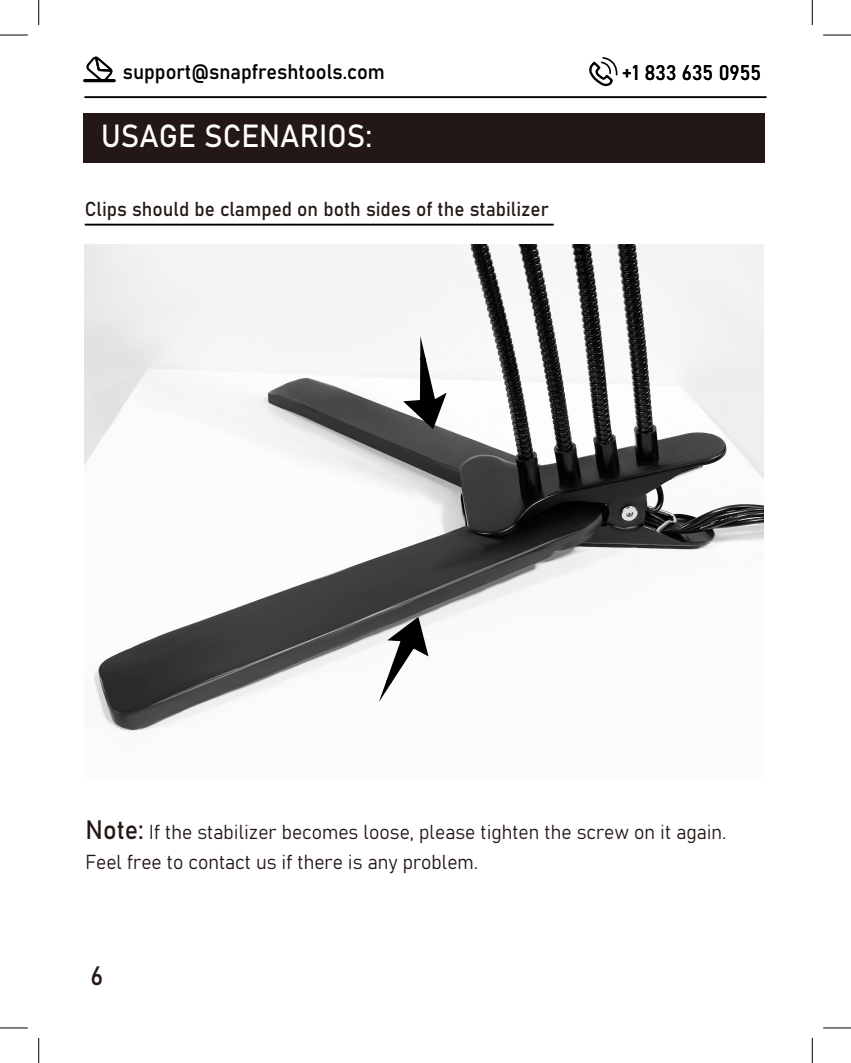
<style>
.page{position:relative;width:851px;height:1063px;background:#fff}
.page>*{position:absolute;margin:0;border:0;box-sizing:border-box;transform-origin:0 0}
.t1{font:31.5px "Bahnschrift";color:#fff;scale:.95 1}
.t2{font:26.25px "Bahnschrift";color:#231815;scale:.95 1}
.t3{font:20.75px "Bahnschrift";color:#000;scale:.95 1}
.t4{font:20px/30px "Bahnschrift";color:#231815;scale:.95 1}
.s1{font-size:26.25px}
</style>
<div class="page">
<div style="left:83px;top:113px;width:681px;height:49px;background:#231815"></div>
<svg style="left:0;top:34px;width:28px;height:1px"></svg>
<svg style="left:823px;top:34px;width:27px;height:1px"></svg>
<svg style="left:0;top:1027px;width:28px;height:1px"></svg>
<svg style="left:823px;top:1027px;width:27px;height:1px"></svg>
<svg style="left:0;top:35px;width:28px;height:1px"></svg>
<svg style="left:823px;top:35px;width:27px;height:1px"></svg>
<svg style="left:0;top:1028px;width:28px;height:1px"></svg>
<svg style="left:823px;top:1028px;width:27px;height:1px"></svg>
<svg style="left:38px;top:0;width:1px;height:25px"></svg>
<svg style="left:38px;top:1038px;width:1px;height:25px"></svg>
<svg style="left:811px;top:0;width:1px;height:25px"></svg>
<svg style="left:811px;top:1038px;width:1px;height:25px"></svg>
<svg style="left:84px;top:56px;width:30px;height:27px"></svg>
<hr style="left:85px;top:79px;width:29px;height:3px;background:#000">
<svg style="left:589px;top:57px;width:29px;height:30px"></svg>
<hr style="left:84px;top:96px;width:682px;height:2px;background:#000">
<hr style="left:85px;top:224px;width:468px;height:2px;background:#000">
<img style="left:85px;top:244px;width:678px;height:487px">
<svg style="left:397px;top:352px;width:54px;height:82px"></svg>
<svg style="left:380px;top:612px;width:52px;height:78px"></svg>
<p class="t3" style="left:123px;top:56px;width:277px">support@snapfreshtools.com</p>
<p class="t3" style="left:622px;top:57px;width:148px">+1 833 635 0955</p>
<h1 class="t1" style="left:101px;top:112px;width:287px">USAGE SCENARIOS:</h1>
<p class="t4" style="left:85px;top:192px;width:490px">Clips should be clamped on both sides of the stabilizer</p>
<p class="t4" style="left:86px;top:816px;width:676px"><span class="s1">Note:</span> If the stabilizer becomes loose, please tighten the screw on it again.<br>Feel free to contact us if there is any problem.</p>
<h2 class="t2" style="left:90px;top:956px;width:15px">6</h2>
</div>
